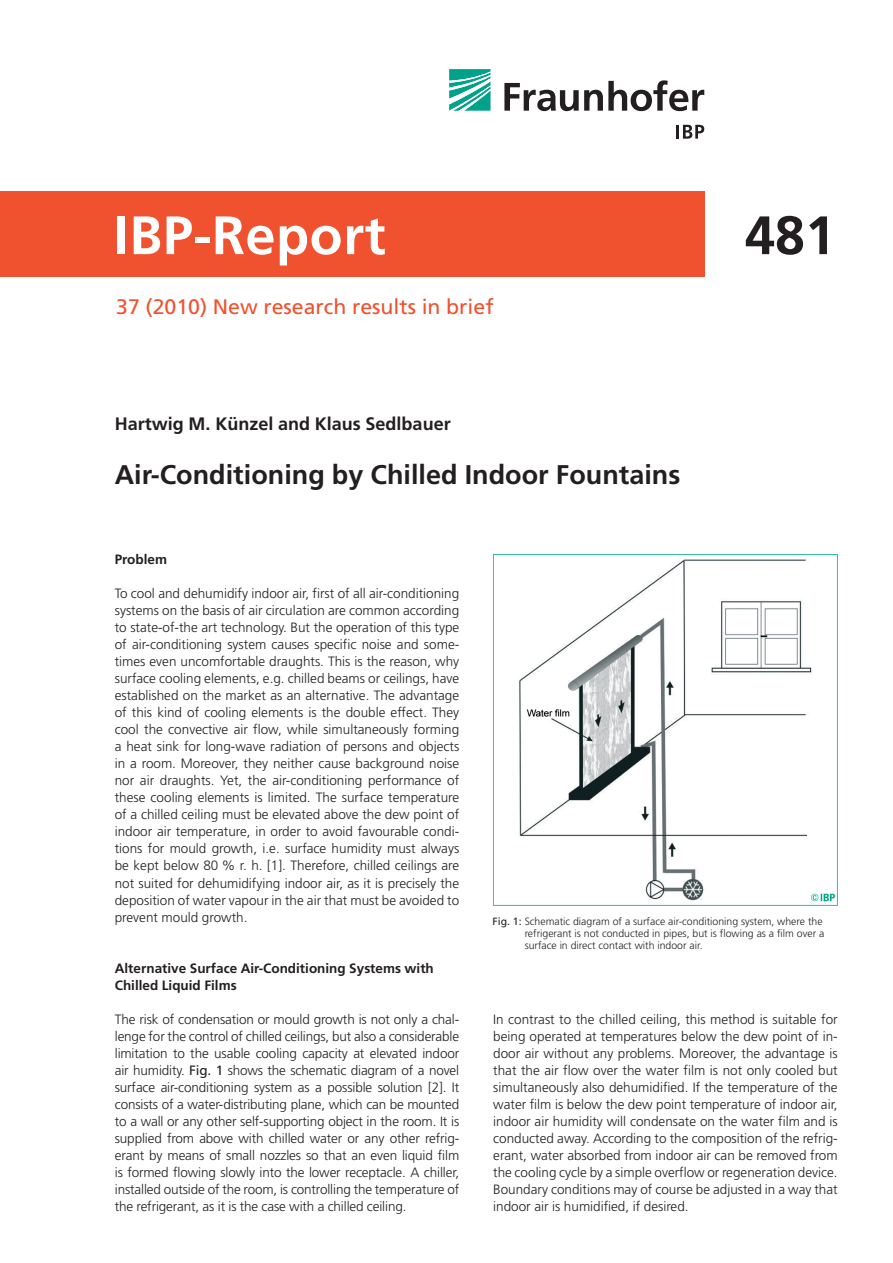
<style>
.page{position:relative;width:893px;height:1263px;background:#fff}
.page>*{position:absolute;margin:0;border:0;box-sizing:border-box;transform-origin:0 0}
.t1{font:700 54px "Frutiger LT Std";letter-spacing:.01em;color:#fff}
.t2{font:700 54px "Frutiger LT Std";color:#231f20}
.t3{font:700 27px "Frutiger LT Std";color:#231f20}
.t4{font:21px "Frutiger LT Std";color:#f0512e}
.t5{font:700 18px "Frutiger LT Std";color:#231f20}
.t6{font:300 13.5px/17px "Frutiger LT Std";color:#231f20;text-align:justify}
.t7{font:700 13.5px/17px "Frutiger LT Std";color:#231f20}
.t8{font:300 10.5px/12px "Frutiger LT Std";color:#231f20}
.s1{font-weight:400}
</style>
<div class="page">
<svg style="left:449px;top:69px;width:41px;height:42px"></svg>
<svg style="left:504px;top:80px;width:200px;height:31px"></svg>
<svg style="left:677px;top:125px;width:27px;height:14px"></svg>
<div style="left:0;top:191px;width:704px;height:85px;background:#f0512e"></div>
<img style="left:493px;top:555px;width:345px;height:351px">
<h1 class="t1" style="left:114px;top:214px;width:273px">IBP-Report</h1>
<h3 class="t4" style="left:116px;top:298px;width:379px">37 (2010) New research results in brief</h3>
<h3 class="t5" style="left:115px;top:417px;width:337px">Hartwig M. Künzel and Klaus Sedlbauer</h3>
<h2 class="t3" style="left:115px;top:464px;width:567px">Air-Conditioning by Chilled Indoor Fountains</h2>
<h1 class="t2" style="left:745px;top:214px;width:92px">481</h1>
<p class="t7" style="left:115px;top:552px;width:54px">Problem</p>
<p class="t6" style="left:115px;top:586px;width:346px">To cool and dehumidify indoor air, first of all air-conditioning systems on the basis of air circulation are common according to state-of-the art technology. But the operation of this type of air-conditioning system causes specific noise and some&shy;times even uncomfortable draughts. This is the reason, why surface cooling elements, e.g. chilled beams or ceilings, have established on the market as an alternative. The advantage of this kind of cooling elements is the double effect. They cool the convective air flow, while simultaneously forming a heat sink for long-wave radiation of persons and objects in a room. Moreover, they neither cause background noise nor air draughts. Yet, the air-conditioning performance of these cooling elements is limited. The surface temperature of a chilled ceiling must be elevated above the dew point of indoor air temperature, in order to avoid favourable condi&shy;tions for mould growth, i.e. surface humidity must always be kept below 80 % r. h. [1]. Therefore, chilled ceilings are not suited for dehumidifying indoor air, as it is precisely the deposition of water vapour in the air that must be avoided to prevent mould growth.</p>
<p class="t7" style="left:115px;top:960px;width:321px">Alternative Surface Air-Conditioning Systems with<br>Chilled Liquid Films</p>
<p class="t6" style="left:115px;top:1011px;width:346px">The risk of condensation or mould growth is not only a chal&shy;lenge for the control of chilled ceilings, but also a considerable limitation to the usable cooling capacity at elevated indoor air humidity. <span class="s1">Fig. 1</span> shows the schematic diagram of a novel surface air-conditioning system as a possible solution [2]. It consists of a water-distributing plane, which can be mounted to a wall or any other self-supporting object in the room. It is supplied from above with chilled water or any other refrig&shy;erant by means of small nozzles so that an even liquid film is formed flowing slowly into the lower receptacle. A chiller, installed outside of the room, is controlling the temperature of the refrigerant, as it is the case with a chilled ceiling.</p>
<p class="t6" style="left:493px;top:1011px;width:346px">In contrast to the chilled ceiling, this method is suitable for being operated at temperatures below the dew point of in&shy;door air without any problems. Moreover, the advantage is that the air flow over the water film is not only cooled but simultaneously also dehumidified. If the temperature of the water film is below the dew point temperature of indoor air, indoor air humidity will condensate on the water film and is conducted away. According to the composition of the refrig&shy;erant, water absorbed from indoor air can be removed from the cooling cycle by a simple overflow or regeneration device.<br>Boundary conditions may of course be adjusted in a way that indoor air is humidified, if desired.</p>
<p class="t8" style="left:525px;top:916px;width:301px;text-indent:-32px"><span class="s1">Fig. 1:</span> Schematic diagram of a surface air-conditioning system, where the refrigerant is not conducted in pipes, but is flowing as a film over a surface in direct contact with indoor air.</p>
</div>
